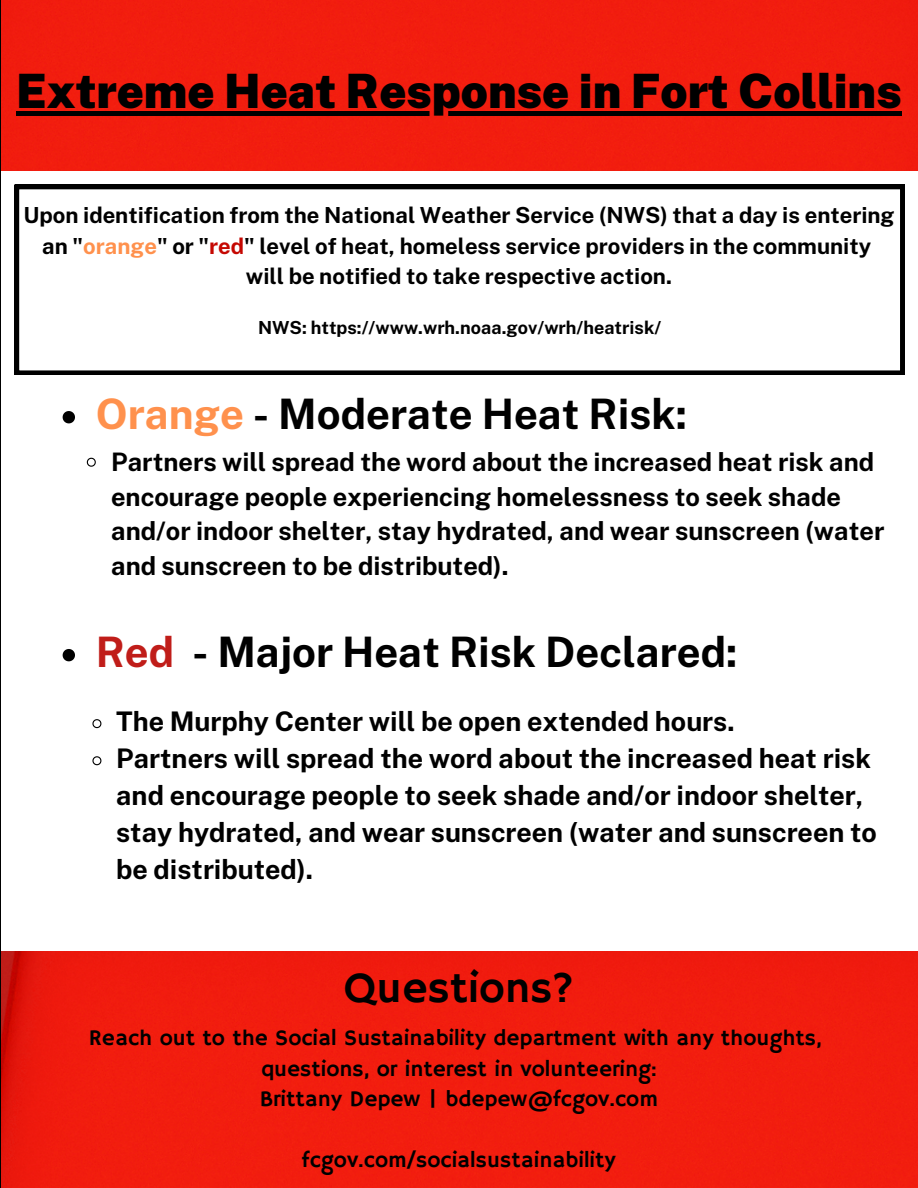
<style>
.page{position:relative;width:918px;height:1188px;background:#fff}
.page>*{position:absolute;margin:0;border:0;box-sizing:border-box;transform-origin:0 0}
.t1{font:900 47.4px "Public Sans";color:#000}
.t2{font:43.95px "Hammersmith One";color:#000}
.t3{font:700 42px "Public Sans";color:#000}
.t4{font:700 27px/37.2px "Public Sans";color:#000}
.t5{font:700 25.5px/34.8px "Public Sans";color:#000}
.t6{font:22.35px "Hammersmith One";color:#000}
.t7{font:700 22.2px/30.3px "Public Sans";color:#000;text-align:center}
.t8{font:700 18px "Public Sans";color:#000}
.s1{color:#ff914d}
.s2{color:#c50802}
.s3{color:#c01d19}
</style>
<div class="page">
<div style="left:1px;top:0;width:917px;height:171px;background:#f21d0e"></div>
<div style="left:1px;top:952px;width:917px;height:236px;background:#f21d0e"></div>
<svg style="left:15px;top:185px;width:890px;height:190px"></svg>
<hr style="left:16px;top:111px;width:886px;height:4px;background:#000">
<svg style="left:63px;top:411px;width:12px;height:12px"></svg>
<svg style="left:86px;top:457px;width:10px;height:10px"></svg>
<svg style="left:63px;top:649px;width:12px;height:12px"></svg>
<svg style="left:92px;top:719px;width:10px;height:10px"></svg>
<svg style="left:92px;top:756px;width:10px;height:10px"></svg>
<svg style="left:0;top:0;width:1px;height:1188px"></svg>
<p class="t1" style="left:16px;top:63px;width:887px">Extreme Heat Response in Fort Collins</p>
<p class="t7" style="left:23px;top:200px;width:873px">Upon identification from the National Weather Service (NWS) that a day is entering an "<span class="s1">orange</span>" or "<span class="s2">red</span>" level of heat, homeless service providers in the community</p>
<p class="t7" style="left:246px;top:261px;width:428px">will be notified to take respective action.</p>
<p class="t8" style="left:258px;top:317px;width:405px">NWS: https://www.wrh.noaa.gov/wrh/heatrisk/</p>
<p class="t3" style="left:96px;top:389px;width:593px"><span class="s1">Orange</span> - Moderate Heat Risk:</p>
<p class="t5" style="left:111px;top:444px;width:775px">Partners will spread the word about the increased heat risk and encourage people experiencing homelessness to seek shade and/or indoor shelter, stay hydrated, and wear sunscreen (water and sunscreen to be distributed).</p>
<p class="t3" style="left:96px;top:627px;width:643px"><span class="s3">Red</span> - Major Heat Risk Declared:</p>
<p class="t4" style="left:116px;top:703px;width:620px">The Murphy Center will be open extended hours.</p>
<p class="t4" style="left:116px;top:740px;width:762px">Partners will spread the word about the increased heat risk and encourage people to seek shade and/or indoor shelter, stay hydrated, and wear sunscreen (water and sunscreen to be distributed).</p>
<p class="t2" style="left:344px;top:962px;width:232px">Questions?</p>
<p class="t6" style="left:89px;top:1025px;width:734px">Reach out to the Social Sustainability department with any thoughts,</p>
<p class="t6" style="left:261px;top:1056px;width:397px">questions, or interest in volunteering:</p>
<p class="t6" style="left:260px;top:1086px;width:400px">Brittany Depew | bdepew@fcgov.com</p>
<p class="t6" style="left:302px;top:1147px;width:315px">fcgov.com/socialsustainability</p>
</div>
